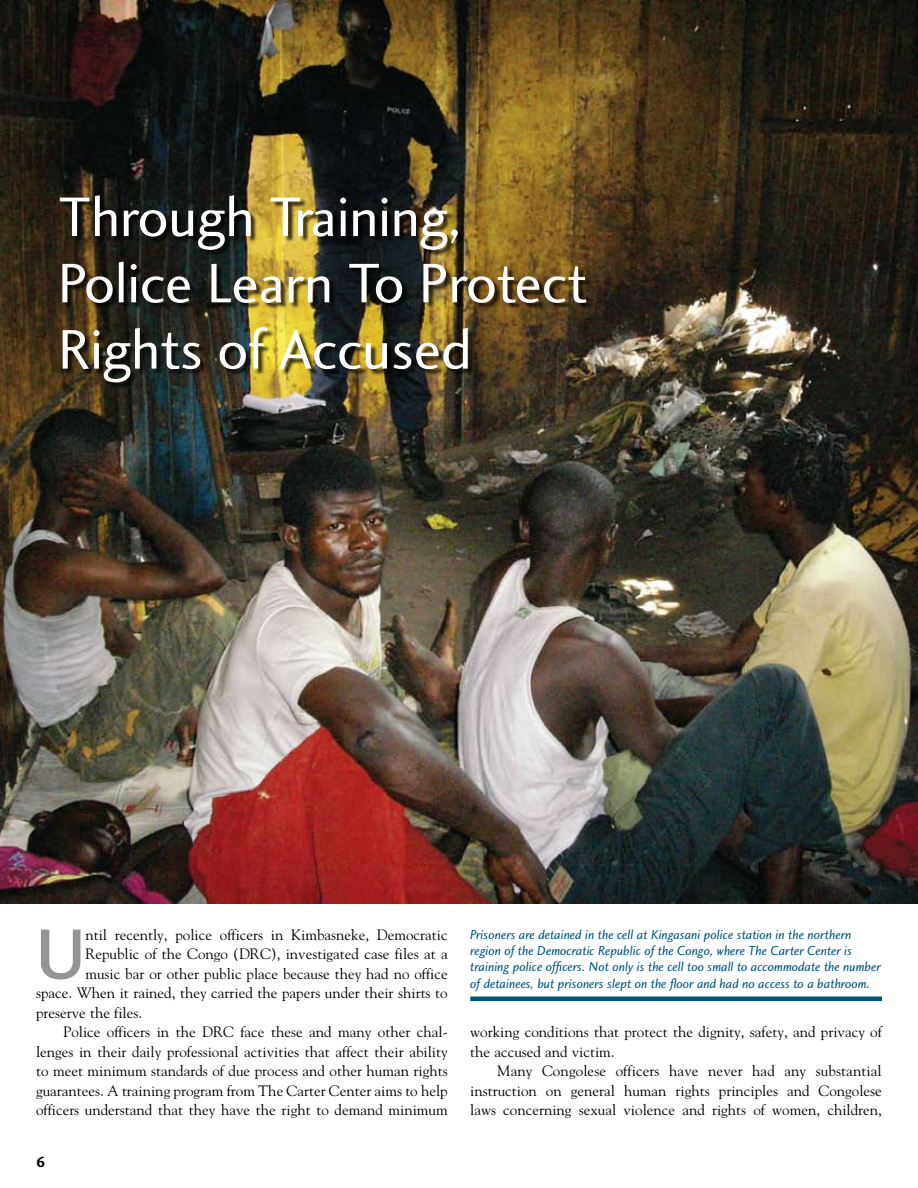
<style>
.page{position:relative;width:918px;height:1188px;background:#fff}
.page>*{position:absolute;margin:0;border:0;box-sizing:border-box;transform-origin:0 0}
.t1{font:73.5px "Charlotte Sans Medium Plain";color:#939598}
.t2{font:57.6px/66.3px "Charlotte Sans Book Plain";color:#fff}
.t3{font:15px/19.5px "Goudy";color:#000}
.t4{font:15px "Charlotte Sans Bold Plain";color:#000}
.t5{font:13.5px/16.2px "Charlotte Sans Book Italic Plain";color:#005480}
</style>
<div class="page">
<img style="left:0;top:0;width:918px;height:904px">
<div style="left:61px;top:197px;width:533px;height:192px;background:#000;opacity:.75"></div>
<hr style="left:470px;top:997px;width:412px;height:4px;background:#005480">
<h2 class="t2" style="left:58px;top:183px;width:531px">Through Training,<br>Police Learn To Protect<br>Rights of Accused</h2>
<h1 class="t1" style="left:36px;top:910px;width:20px">U</h1>
<p class="t3" style="left:85px;top:924px;width:364px">ntil recently, police officers in Kimbasneke, Democratic</p>
<p class="t3" style="left:85px;top:944px;width:364px">Republic of the Congo (DRC), investigated case files at a</p>
<p class="t3" style="left:85px;top:963px;width:364px">music bar or other public place because they had no office</p>
<p class="t3" style="left:36px;top:983px;width:413px">space. When it rained, they carried the papers under their shirts to</p>
<p class="t3" style="left:36px;top:1002px;width:108px">preserve the files.</p>
<p class="t3" style="left:63px;top:1022px;width:386px">Police officers in the DRC face these and many other chal-</p>
<p class="t3" style="left:36px;top:1041px;width:413px">lenges in their daily professional activities that affect their ability</p>
<p class="t3" style="left:36px;top:1061px;width:413px">to meet minimum standards of due process and other human rights</p>
<p class="t3" style="left:36px;top:1080px;width:413px">guarantees. A training program from The Carter Center aims to help</p>
<p class="t3" style="left:36px;top:1100px;width:413px">officers understand that they have the right to demand minimum</p>
<p class="t4" style="left:36px;top:1153px;width:11px">6</p>
<p class="t5" style="left:470px;top:926px;width:412px">Prisoners are detained in the cell at Kingasani police station in the northern region of the Democratic Republic of the Congo, where The Carter Center is training police officers. Not only is the cell too small to accommodate the number of detainees, but prisoners slept on the floor and had no access to a bathroom.</p>
<p class="t3" style="left:470px;top:1022px;width:413px">working conditions that protect the dignity, safety, and privacy of the accused and victim.</p>
<p class="t3" style="left:470px;top:1061px;width:413px;text-align:justify;text-indent:27px">Many Congolese officers have never had any substantial instruction on general human rights principles and Congolese laws concerning sexual violence and rights of women, children,</p>
</div>
